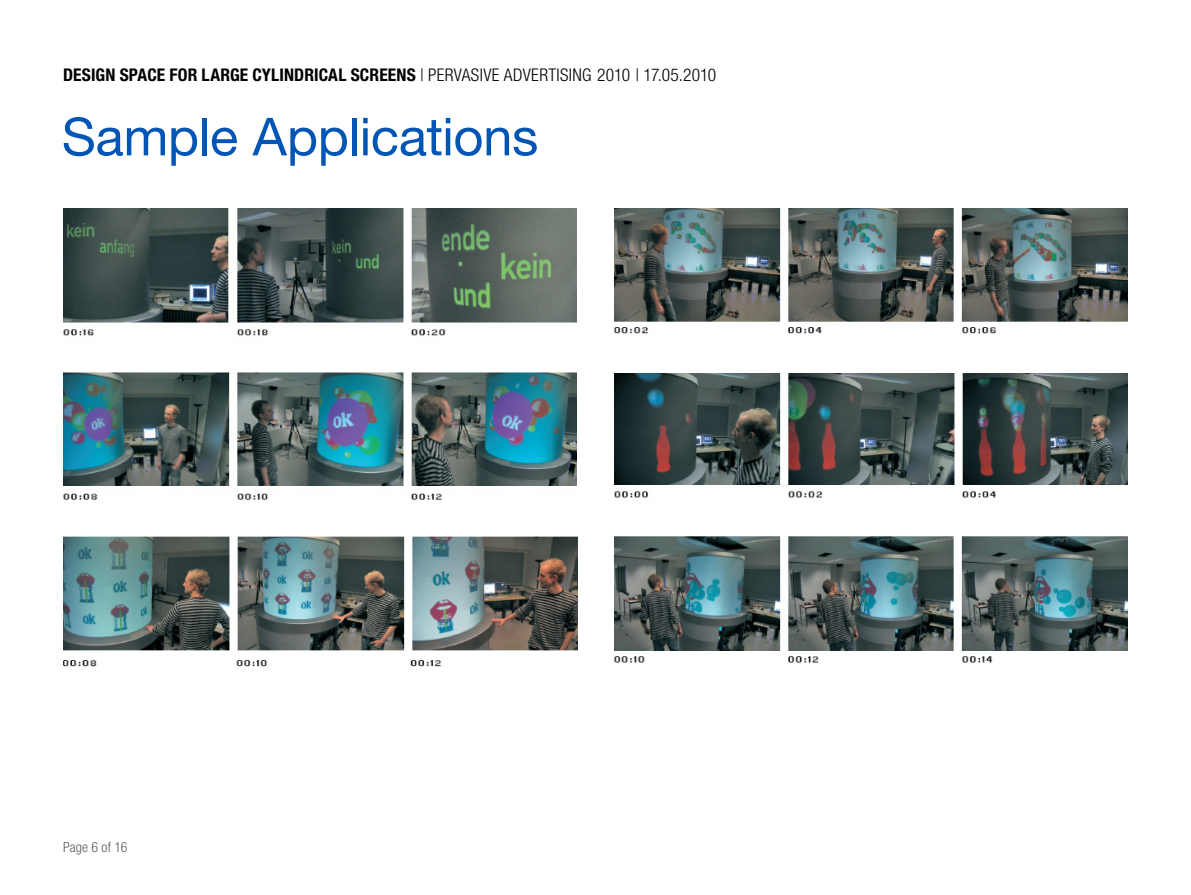
<style>
.page{position:relative;width:1191px;height:895px;background:#fff}
.page>*{position:absolute;margin:0;border:0;box-sizing:border-box;transform-origin:0 0}
.t1{font:52.5px "Helvetica Neue";letter-spacing:-.005em;color:#0155b5}
.t2{font:700 condensed 17.5px "Helvetica Neue";letter-spacing:.005em;color:#000}
.t3{font:300 condensed 14px "Helvetica Neue";letter-spacing:.005em;color:#5e5e5e}
.s1{font-weight:300}
</style>
<div class="page">
<img style="left:63px;top:208px;width:514px;height:128px">
<img style="left:614px;top:208px;width:514px;height:126px">
<img style="left:63px;top:373px;width:514px;height:112px">
<img style="left:63px;top:537px;width:514px;height:113px">
<img style="left:614px;top:373px;width:514px;height:112px">
<img style="left:614px;top:536px;width:514px;height:114px">
<img style="left:614px;top:491px;width:382px;height:7px">
<img style="left:614px;top:656px;width:379px;height:7px">
<img style="left:63px;top:493px;width:379px;height:7px">
<img style="left:63px;top:660px;width:379px;height:6px">
<p class="t2" style="left:63px;top:64px;width:654px">DESIGN SPACE FOR LARGE CYLINDRICAL SCREENS <span class="s1">| PERVASIVE ADVERTISING 2010 | 17.05.2010</span></p>
<p class="t1" style="left:62px;top:105px;width:478px">Sample Applications</p>
<p class="t3" style="left:63px;top:839px;width:66px">Page 6 of 16</p>
</div>
